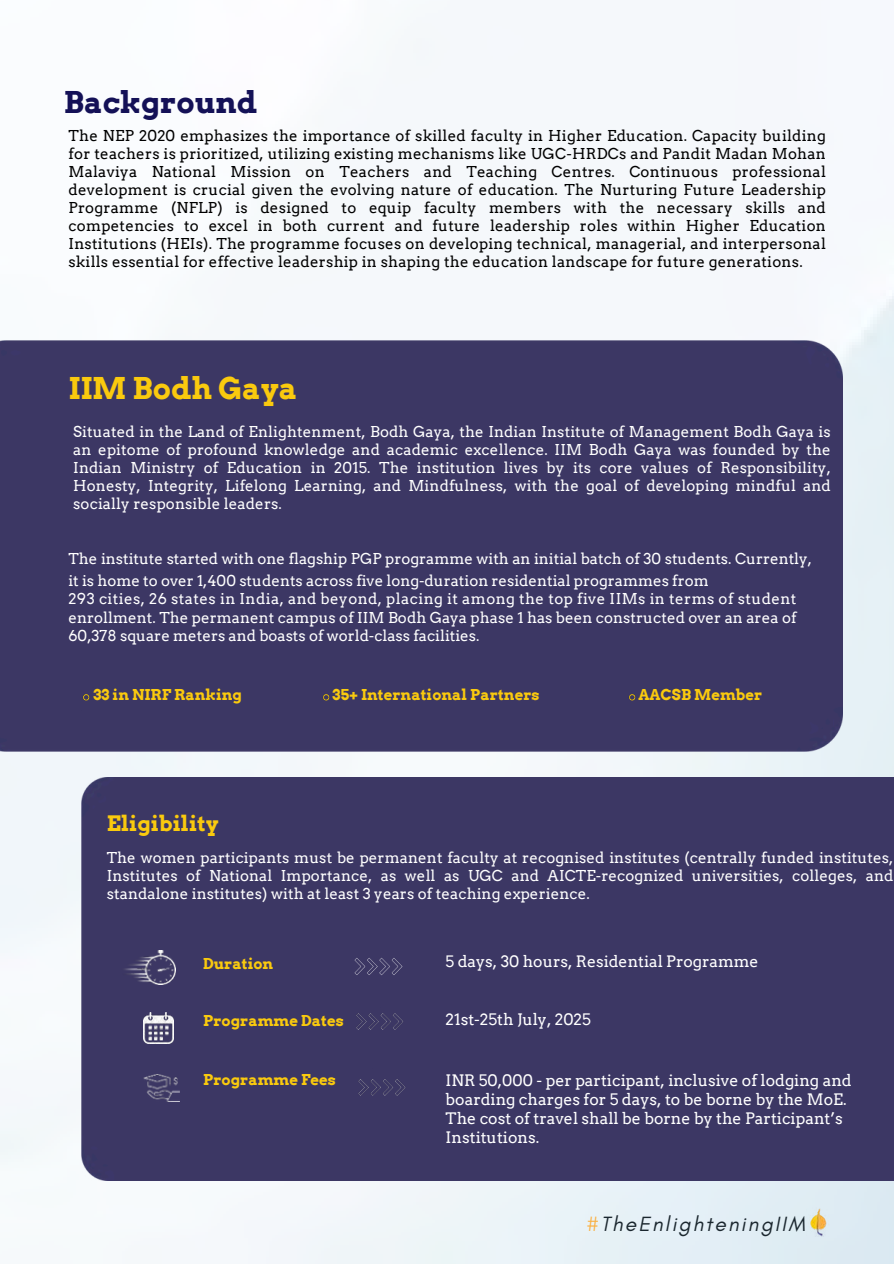
<style>
.page{position:relative;width:894px;height:1264px;background:#fff}
.page>*{position:absolute;margin:0;border:0;box-sizing:border-box;transform-origin:0 0}
.t1{font:700 30px "Arvo";color:#faca0e}
.t2{font:700 30px "Arvo";color:#141157}
.t3{font:700 21.3px "Arvo";color:#faca0e}
.t4{font:italic 21px "Glacial Indifference";letter-spacing:.1em;color:#1b272f}
.t5{font:15.75px/19.2px "Arvo";color:#fff}
.t6{font:15px/18px "Arvo";letter-spacing:.005em;color:#fff;text-align:justify}
.t7{font:15px/18px "Arvo";letter-spacing:.02em;color:#000;text-align:justify}
.t8{font:700 15px "Arvo";color:#faca0e}
.t9{font:15px "Arvo";letter-spacing:.03em;color:#fff}
.s1{color:#faaf3f}
</style>
<div class="page">
<img style="left:0;top:38px;width:893px;height:1225px">
<div style="left:0;top:340px;width:842px;height:411px;background:#3c3764"></div>
<div style="left:81px;top:777px;width:812px;height:403px;background:#3c3764"></div>
<img style="left:347px;top:950px;width:62px;height:32px">
<img style="left:122px;top:950px;width:54px;height:34px">
<img style="left:143px;top:1012px;width:31px;height:31px">
<img style="left:143px;top:1074px;width:36px;height:27px">
<img style="left:805px;top:1207px;width:24px;height:29px">
<h4 class="t2" style="left:64px;top:84px;width:195px">Background</h4>
<p class="t7" style="left:68px;top:126px;width:758px">The NEP 2020 emphasizes the importance of skilled faculty in Higher Education. Capacity building for teachers is prioritized, utilizing existing mechanisms like UGC-HRDCs and Pandit Madan Mohan Malaviya National Mission on Teachers and Teaching Centres. Continuous professional development is crucial given the evolving nature of education. The Nurturing Future Leadership Programme (NFLP) is designed to equip faculty members with the necessary skills and competencies to excel in both current and future leadership roles within Higher Education Institutions (HEIs). The programme focuses on developing technical, managerial, and interpersonal skills essential for effective leadership in shaping the education landscape for future generations.</p>
<p class="t1" style="left:68px;top:370px;width:231px">IIM Bodh Gaya</p>
<h4 class="t6" style="left:73px;top:423px;width:758px">Situated in the Land of Enlightenment, Bodh Gaya, the Indian Institute of Management Bodh Gaya is an epitome of profound knowledge and academic excellence. IIM Bodh Gaya was founded by the Indian Ministry of Education in 2015. The institution lives by its core values of Responsibility, Honesty, Integrity, Lifelong Learning, and Mindfulness, with the goal of developing mindful and socially responsible leaders.</h4>
<p class="t6" style="left:68px;top:548px;width:744px;line-height:21.5px">The institute started with one flagship PGP programme with an initial batch of 30 students. Currently, it is home to over 1,400 students across five long-duration residential programmes from</p>
<p class="t9" style="left:68px;top:589px;width:729px">293 cities, 26 states in India, and beyond, placing it among the top five IIMs in terms of student</p>
<p class="t6" style="left:68px;top:608px;width:729px">enrollment. The permanent campus of IIM Bodh Gaya phase 1 has been constructed over an area of</p>
<p class="t6" style="left:68px;top:626px;width:412px">60,378 square meters and boasts of world-class facilities.</p>
<p class="t8" style="left:94px;top:685px;width:150px">33 in NIRF Ranking</p>
<h2 class="t3" style="left:107px;top:810px;width:113px">Eligibility</h2>
<p class="t8" style="left:332px;top:685px;width:208px">35+ International Partners</p>
<h1 class="t8" style="left:638px;top:686px;width:125px">AACSB Member</h1>
<h4 class="t6" style="left:107px;top:848px;width:788px">The women participants must be permanent faculty at recognised institutes (centrally funded institutes, Institutes of National Importance, as well as UGC and AICTE-recognized universities, colleges, and standalone institutes) with at least 3 years of teaching experience.</h4>
<p class="t8" style="left:203px;top:954px;width:72px">Duration</p>
<p class="t5" style="left:445px;top:952px;width:314px">5 days, 30 hours, Residential Programme</p>
<p class="t8" style="left:203px;top:1011px;width:142px">Programme Dates</p>
<p class="t5" style="left:445px;top:1010px;width:147px">21st-25th July, 2025</p>
<h1 class="t8" style="left:203px;top:1071px;width:134px">Programme Fees</h1>
<h4 class="t5" style="left:445px;top:1070px;width:407px">INR 50,000 - per participant, inclusive of lodging and boarding charges for 5 days, to be borne by the MoE.<br>The cost of travel shall be borne by the Participant’s Institutions.</h4>
<p class="t4" style="left:586px;top:1211px;width:219px"><span class="s1">#</span>TheEnlighteningIIM</p>
</div>
